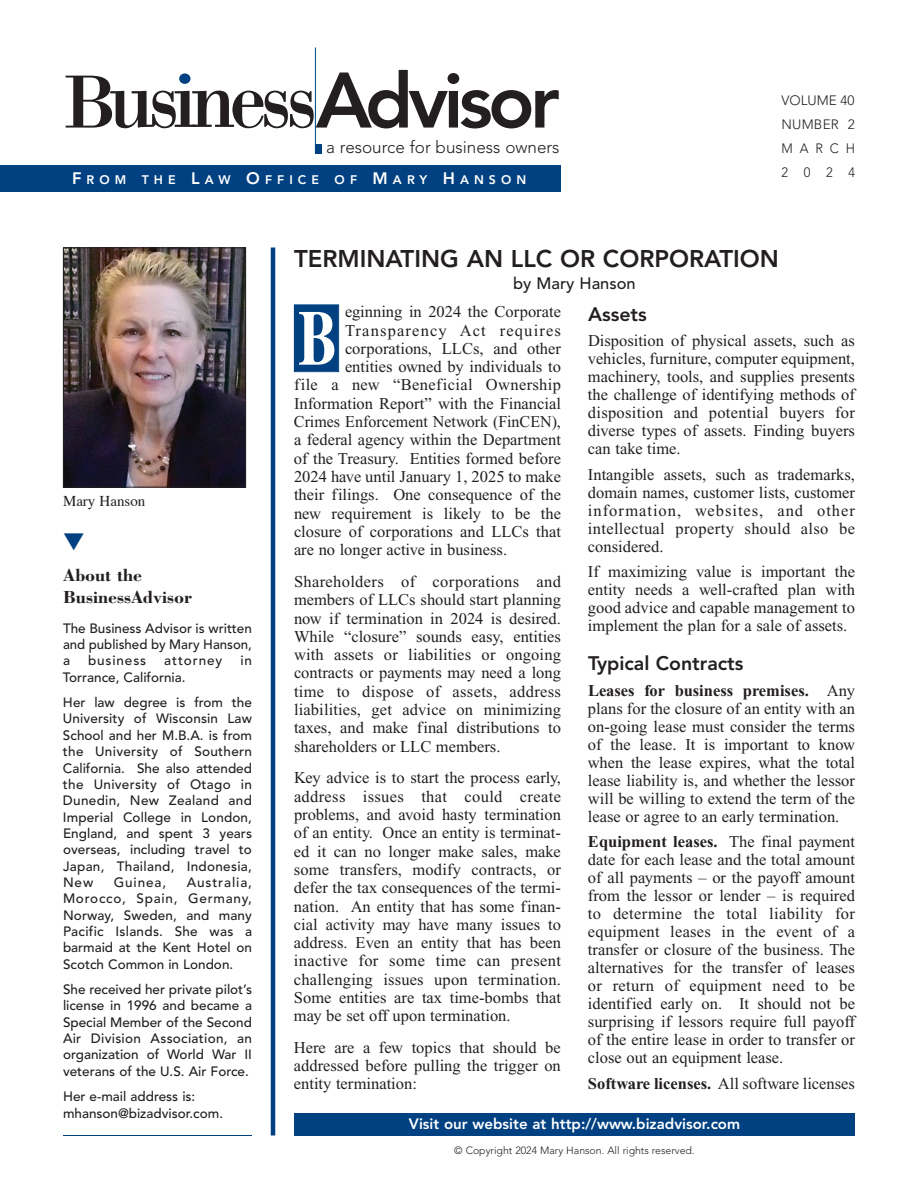
<style>
.page{position:relative;width:918px;height:1188px;background:#fff}
.page>*{position:absolute;margin:0;border:0;box-sizing:border-box;transform-origin:0 0}
.t1{font:90.3px "Bodoni";letter-spacing:-.075em;color:#231f20;scale:.91 1}
.t2{font:700 78px "Times";color:#fff;scale:.75 1}
.t3{font:800 24px "Avenir";color:#231f20}
.t4{font:800 19.5px "Avenir";color:#231f20}
.t5{font:700 18px/21.6px "Bodoni";color:#231f20}
.t6{font:300 17.1px "Avenir";color:#231f20}
.t7{font:16.5px/18px "Times New Roman";color:#231f20;text-align:justify}
.t8{font:16.5px "Times New Roman";letter-spacing:.02em;color:#231f20}
.t9{font:16.5px "Times New Roman";letter-spacing:.07em;color:#231f20}
.t10{font:500 16.5px "Avenir";color:#231f20}
.t11{font:800 15px "Avenir";color:#fff}
.t12{font:15px "Times";color:#231f20}
.t13{font:500 13.5px/16.4px "Avenir";color:#231f20;text-align:justify}
.t14{font:300 13.5px/24px "Avenir";letter-spacing:.02em;color:#231f20;text-align:justify}
.t15{font:500 13.5px "Avenir";letter-spacing:.065em;color:#231f20}
.t16{font:800 12.3px "Avenir";letter-spacing:.41em;color:#fff}
.t17{font:300 10.5px "Avenir";color:#231f20}
.s1{font-size:77.7px}
.s2{font-family:"Avenir";font-weight:800;font-size:77.7px}
.s3{font-family:"Avenir";font-weight:800;font-size:76.2px}
.s4{font-size:16.5px}
.s5{font-weight:700}
</style>
<div class="page">
<hr style="left:271px;top:248px;width:4px;height:888px;background:#014181">
<img style="left:65px;top:250px;width:179px;height:236px">
<div style="left:63px;top:248px;width:183px;height:240px;border:1px solid #231f20"></div>
<hr style="left:63px;top:1135px;width:189px;height:1px;background:#014181">
<div style="left:294px;top:1113px;width:561px;height:23px;background:#014181"></div>
<div style="left:295px;top:305px;width:43px;height:66px;background:#014181"></div>
<div style="left:294px;top:304px;width:45px;height:68px;border:1px solid #014181"></div>
<hr style="left:315px;top:48px;width:1px;height:105px;background:#014181">
<div style="left:315px;top:144px;width:7px;height:9px;background:#014181"></div>
<div style="left:179px;top:73px;width:11px;height:11px;background:#014181;border-radius:50%"></div>
<div style="left:0;top:165px;width:561px;height:26px;background:#014181"></div>
<h1 class="t1" style="left:64px;top:43px;width:546px"><span class="s1">B</span>usiness<span class="s2">A</span><span class="s3">dvisor</span></h1>
<p class="t6" style="left:326px;top:140px;width:235px">a resource for business owners</p>
<p class="t16" style="left:72px;top:175px;width:56px"><span class="s4">F</span>ROM</p>
<p class="t16" style="left:142px;top:175px;width:179px">THE <span class="s4">L</span>AW <span class="s4">O</span>FFICE</p>
<p class="t16" style="left:335px;top:175px;width:193px">OF <span class="s4">M</span>ARY <span class="s4">H</span>ANSON</p>
<p class="t14" style="left:782px;top:90px;width:75px">VOLUME 40<br>NUMBER 2<br>MARCH 2024</p>
<p class="t12" style="left:63px;top:495px;width:84px">Mary Hanson</p>
<p class="t5" style="left:63px;top:564px;width:131px">About the<br>BusinessAdvisor</p>
<p class="t13" style="left:63px;top:621px;width:191px">The Business Advisor is written and published by Mary Hanson, a</p>
<p class="t15" style="left:88px;top:655px;width:60px">business</p>
<p class="t15" style="left:164px;top:655px;width:60px">attorney</p>
<p class="t13" style="left:240px;top:654px;width:13px">in</p>
<p class="t13" style="left:63px;top:666px;width:191px;line-height:25.3px">Torrance, California.<br>Her law degree is from the</p>
<p class="t13" style="left:63px;top:712px;width:191px">University of Wisconsin Law School and her M.B.A. is from the University of Southern California. She also attended the University of Otago in Dunedin, New Zealand and Imperial College in London, England, and spent 3 years overseas, including travel to Japan, Thailand, Indonesia, New</p>
<p class="t13" style="left:63px;top:875px;width:191px;text-indent:124px">Australia, Morocco, Spain, Germany, Norway, Sweden, and many Pacific Islands. She was a barmaid at the Kent Hotel on Scotch Common in London.</p>
<p class="t13" style="left:63px;top:982px;width:191px">She received her private pilot’s license in 1996 and became a Special Member of the Second Air Division Association, an organization of World War II veterans of the U.S. Air Force.</p>
<p class="t13" style="left:63px;top:1089px;width:162px">Her e-mail address is: mhanson@bizadvisor.com.</p>
<p class="t13" style="left:114px;top:875px;width:54px">Guinea,</p>
<h3 class="t3" style="left:294px;top:248px;width:486px">TERMINATING AN LLC OR CORPORATION</h3>
<p class="t10" style="left:513px;top:277px;width:124px">by Mary Hanson</p>
<p class="t7" style="left:345px;top:304px;width:218px">eginning in 2024 the Corporate</p>
<p class="t9" style="left:345px;top:324px;width:218px">Transparency Act requires</p>
<p class="t7" style="left:345px;top:341px;width:218px">corporations, LLCs, and other</p>
<p class="t7" style="left:345px;top:359px;width:217px">entities owned by individuals to</p>
<p class="t8" style="left:294px;top:379px;width:269px">file a new “Beneficial Ownership</p>
<p class="t7" style="left:294px;top:396px;width:269px">Information Report” with the Financial</p>
<p class="t7" style="left:294px;top:414px;width:268px">Crimes Enforcement Network (FinCEN),</p>
<p class="t7" style="left:294px;top:432px;width:269px">a federal agency within the Department</p>
<p class="t7" style="left:294px;top:451px;width:269px">of the Treasury. Entities formed before</p>
<p class="t7" style="left:294px;top:469px;width:269px">2024 have until January 1, 2025 to make</p>
<p class="t7" style="left:294px;top:487px;width:269px">their filings. One consequence of the</p>
<p class="t7" style="left:294px;top:506px;width:269px">new requirement is likely to be the</p>
<p class="t7" style="left:294px;top:524px;width:269px">closure of corporations and LLCs that</p>
<p class="t7" style="left:294px;top:542px;width:215px">are no longer active in business.</p>
<p class="t7" style="left:294px;top:574px;width:269px">Shareholders of corporations and members of LLCs should start planning now if termination in 2024 is desired.<br>While “closure” sounds easy, entities with assets or liabilities or ongoing contracts or payments may need a long time to dispose of assets, address liabilities, get advice on minimizing taxes, and make final distributions to shareholders or LLC members.</p>
<p class="t7" style="left:294px;top:770px;width:269px">Key advice is to start the process early, address issues that could create problems, and avoid hasty termination of an entity. Once an entity is terminat&shy;ed it can no longer make sales, make some transfers, modify contracts, or defer the tax consequences of the termi&shy;nation. An entity that has some finan&shy;cial activity may have many issues to address. Even an entity that has been inactive for some time can present challenging issues upon termination.<br>Some entities are tax time-bombs that may be set off upon termination.</p>
<p class="t7" style="left:294px;top:1040px;width:269px">Here are a few topics that should be addressed before pulling the trigger on entity termination:</p>
<h2 class="t2" style="left:298px;top:306px;width:54px">B</h2>
<p class="t4" style="left:588px;top:306px;width:60px">Assets</p>
<p class="t7" style="left:588px;top:333px;width:269px">Disposition of physical assets, such as vehicles, furniture, computer equipment, machinery, tools, and supplies presents the challenge of identifying methods of disposition and potential buyers for diverse types of assets. Finding buyers can take time.</p>
<p class="t7" style="left:588px;top:467px;width:269px">Intangible assets, such as trademarks, domain names, customer lists, customer information, websites, and other intellectual property should also be considered.</p>
<p class="t7" style="left:588px;top:564px;width:269px">If maximizing value is important the entity needs a well-crafted plan with good advice and capable management to implement the plan for a sale of assets.</p>
<p class="t4" style="left:588px;top:655px;width:157px">Typical Contracts</p>
<p class="t7" style="left:588px;top:683px;width:269px"><span class="s5">Leases for business premises.</span> Any plans for the closure of an entity with an on-going lease must consider the terms of the lease. It is important to know when the lease expires, what the total lease liability is, and whether the lessor will be willing to extend the term of the lease or agree to an early termination.</p>
<p class="t7" style="left:588px;top:834px;width:269px"><span class="s5">Equipment leases.</span> The final payment date for each lease and the total amount of all payments – or the payoff amount from the lessor or lender – is required to determine the total liability for equipment leases in the event of a transfer or closure of the business. The alternatives for the transfer of leases or return of equipment need to be identified early on. It should not be surprising if lessors require full payoff of the entire lease in order to transfer or close out an equipment lease.</p>
<p class="t7" style="left:588px;top:1076px;width:269px"><span class="s5">Software licenses.</span> All software licenses</p>
<p class="t11" style="left:409px;top:1118px;width:333px">Visit our website at http://www.bizadvisor.com</p>
<p class="t17" style="left:454px;top:1146px;width:242px">© Copyright 2024 Mary Hanson. All rights reserved.</p>
</div>
